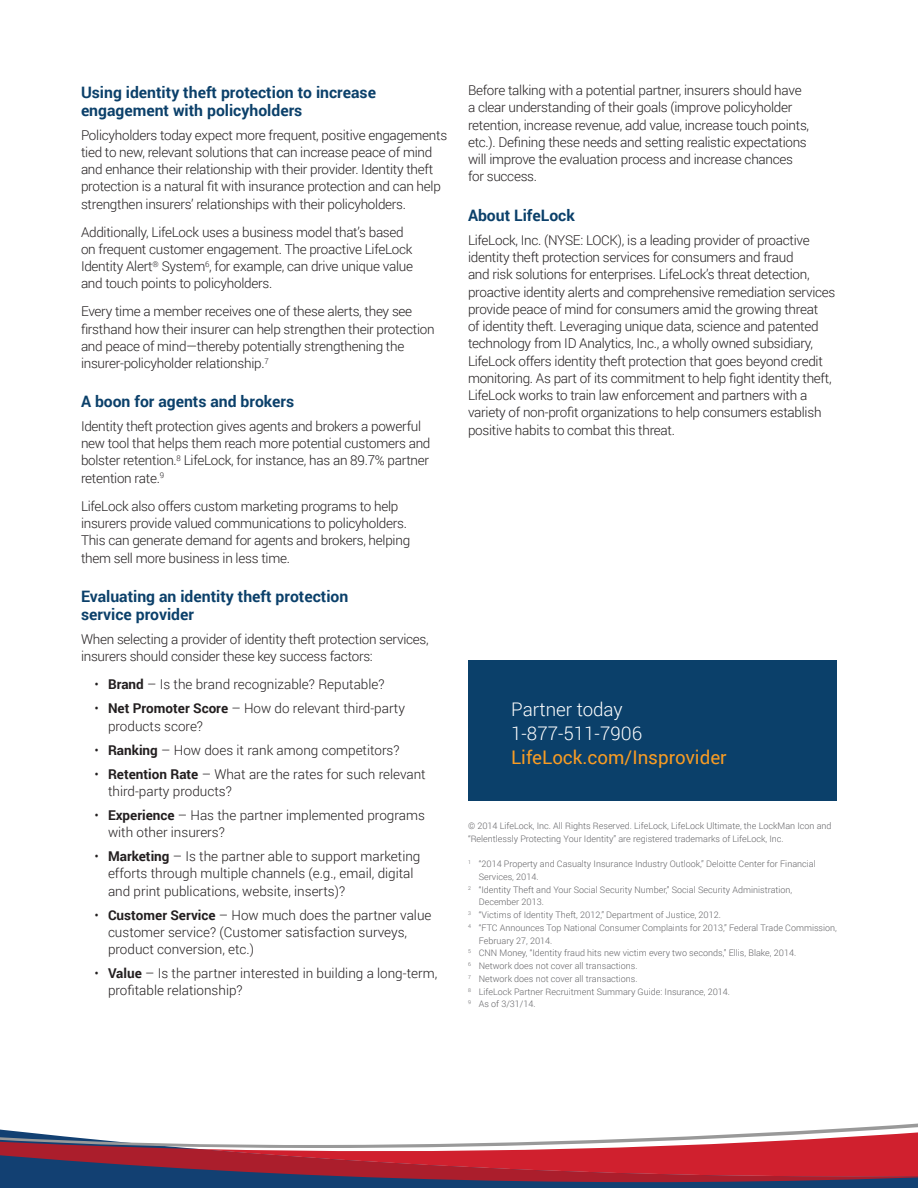
<style>
.page{position:relative;width:918px;height:1188px;background:#fff}
.page>*{position:absolute;margin:0;border:0;box-sizing:border-box;transform-origin:0 0}
.t1{font:300 18.75px "Roboto";color:#fff}
.t2{font:18.75px "Roboto";color:#f89c24}
.Body_-_Header{font:700 15.75px/18px "Roboto";color:#0b406a}
.Body{font:300 13.5px/17.2px "Roboto";letter-spacing:-.02em;color:#231f20}
.Body___Bullets{font:300 13.5px/17.2px "Roboto";color:#231f20}
.t3{font:300 9px/12.8px "Roboto";color:#636366}
.s1{font-weight:700}
</style>
<div class="page">
<svg style="left:0;top:1123px;width:918px;height:17px"></svg>
<svg style="left:0;top:1140px;width:918px;height:48px"></svg>
<div style="left:468px;top:660px;width:369px;height:141px;background:#0b406a"></div>
<p class="Body_-_Header" style="left:81px;top:82px;width:297px">Using identity theft protection to increase engagement with policyholders</p>
<p class="Body" style="left:81px;top:126px;width:368px">Policyholders today expect more frequent, positive engagements tied to new, relevant solutions that can increase peace of mind and enhance their relationship with their provider. Identity theft protection is a natural fit with insurance protection and can help strengthen insurers’ relationships with their policyholders.</p>
<p class="Body" style="left:81px;top:223px;width:334px">Additionally, LifeLock uses a business model that’s based on frequent customer engagement. The proactive LifeLock Identity Alert<sup>®</sup> System<sup>6</sup>, for example, can drive unique value and touch points to policyholders.</p>
<p class="Body" style="left:81px;top:302px;width:355px">Every time a member receives one of these alerts, they see firsthand how their insurer can help strengthen their protection and peace of mind—thereby potentially strengthening the insurer-policyholder relationship.<sup>7</sup></p>
<p class="Body_-_Header" style="left:81px;top:392px;width:215px">A boon for agents and brokers</p>
<p class="Body" style="left:81px;top:417px;width:351px">Identity theft protection gives agents and brokers a powerful new tool that helps them reach more potential customers and bolster retention.<sup>8</sup> LifeLock, for instance, has an 89.7% partner retention rate.<sup>9</sup></p>
<p class="Body" style="left:81px;top:497px;width:331px">LifeLock also offers custom marketing programs to help insurers provide valued communications to policyholders.<br>This can generate demand for agents and brokers, helping them sell more business in less time.</p>
<p class="Body_-_Header" style="left:81px;top:587px;width:269px">Evaluating an identity theft protection service provider</p>
<p class="Body" style="left:81px;top:630px;width:349px">When selecting a provider of identity theft protection services, insurers should consider these key success factors:</p>
<p class="Body___Bullets" style="left:94px;top:676px;width:292px">• <span class="s1">Brand</span> – Is the brand recognizable? Reputable?</p>
<p class="Body___Bullets" style="left:108px;top:700px;width:298px;text-indent:-14px">• <span class="s1">Net Promoter Score</span> – How do relevant third-party products score?</p>
<p class="Body___Bullets" style="left:94px;top:741px;width:307px">• <span class="s1">Ranking</span> – How does it rank among competitors?</p>
<p class="Body___Bullets" style="left:108px;top:765px;width:319px;text-indent:-14px">• <span class="s1">Retention Rate</span> – What are the rates for such relevant third-party products?</p>
<p class="Body___Bullets" style="left:108px;top:806px;width:319px;text-indent:-14px">• <span class="s1">Experience</span> – Has the partner implemented programs with other insurers?</p>
<p class="Body___Bullets" style="left:108px;top:847px;width:314px;text-indent:-14px">• <span class="s1">Marketing</span> – Is the partner able to support marketing efforts through multiple channels (e.g., email, digital and print publications, website, inserts)?</p>
<p class="Body___Bullets" style="left:108px;top:906px;width:325px;text-indent:-14px">• <span class="s1">Customer Service</span> – How much does the partner value customer service? (Customer satisfaction surveys, product conversion, etc.)</p>
<p class="Body___Bullets" style="left:108px;top:964px;width:331px;text-indent:-14px">• <span class="s1">Value</span> – Is the partner interested in building a long-term, profitable relationship?</p>
<p class="Body" style="left:468px;top:81px;width:343px">Before talking with a potential partner, insurers should have a clear understanding of their goals (improve policyholder retention, increase revenue, add value, increase touch points, etc.). Defining these needs and setting realistic expectations will improve the evaluation process and increase chances for success.</p>
<p class="Body_-_Header" style="left:468px;top:206px;width:108px">About LifeLock</p>
<p class="Body" style="left:468px;top:231px;width:369px">LifeLock, Inc. (NYSE: LOCK), is a leading provider of proactive identity theft protection services for consumers and fraud<br>and risk solutions for enterprises. LifeLock’s threat detection, proactive identity alerts and comprehensive remediation services provide peace of mind for consumers amid the growing threat<br>of identity theft. Leveraging unique data, science and patented technology from ID Analytics, Inc., a wholly owned subsidiary, LifeLock offers identity theft protection that goes beyond credit monitoring. As part of its commitment to help fight identity theft, LifeLock works to train law enforcement and partners with a variety of non-profit organizations to help consumers establish positive habits to combat this threat.</p>
<p class="t1" style="left:511px;top:697px;width:113px">Partner today</p>
<p class="t1" style="left:511px;top:721px;width:132px">1-877-511-7906</p>
<p class="t2" style="left:511px;top:744px;width:217px">LifeLock.com/Insprovider</p>
<p class="t3" style="left:468px;top:819px;width:365px">© 2014 LifeLock, Inc. All Rights Reserved. LifeLock, LifeLock Ultimate, the LockMan Icon and “Relentlessly Protecting Your Identity” are registered trademarks of LifeLock, Inc.</p>
<p class="t3" style="left:479px;top:857px;width:339px;text-indent:-11px"><sup>1</sup> “2014 Property and Casualty Insurance Industry Outlook,” Deloitte Center for Financial<br>Services, 2014.</p>
<p class="t3" style="left:479px;top:883px;width:315px;text-indent:-11px"><sup>2</sup> “Identity Theft and Your Social Security Number,” Social Security Administration,<br>December 2013.</p>
<p class="t3" style="left:468px;top:908px;width:254px"><sup>3</sup> “Victims of Identity Theft, 2012,” Department of Justice, 2012.</p>
<p class="t3" style="left:479px;top:921px;width:360px;text-indent:-11px"><sup>4</sup> “FTC Announces Top National Consumer Complaints for 2013,” Federal Trade Commission,<br>February 27, 2014.</p>
<p class="t3" style="left:468px;top:946px;width:330px"><sup>5</sup> CNN Money, “Identity fraud hits new victim every two seconds,” Ellis, Blake, 2014.</p>
<p class="t3" style="left:468px;top:959px;width:171px"><sup>6</sup> Network does not cover all transactions.</p>
<p class="t3" style="left:468px;top:972px;width:171px"><sup>7</sup> Network does not cover all transactions.</p>
<p class="t3" style="left:468px;top:985px;width:264px"><sup>8</sup> LifeLock Partner Recruitment Summary Guide: Insurance, 2014.</p>
<p class="t3" style="left:468px;top:997px;width:69px"><sup>9</sup> As of 3/31/14.</p>
</div>
